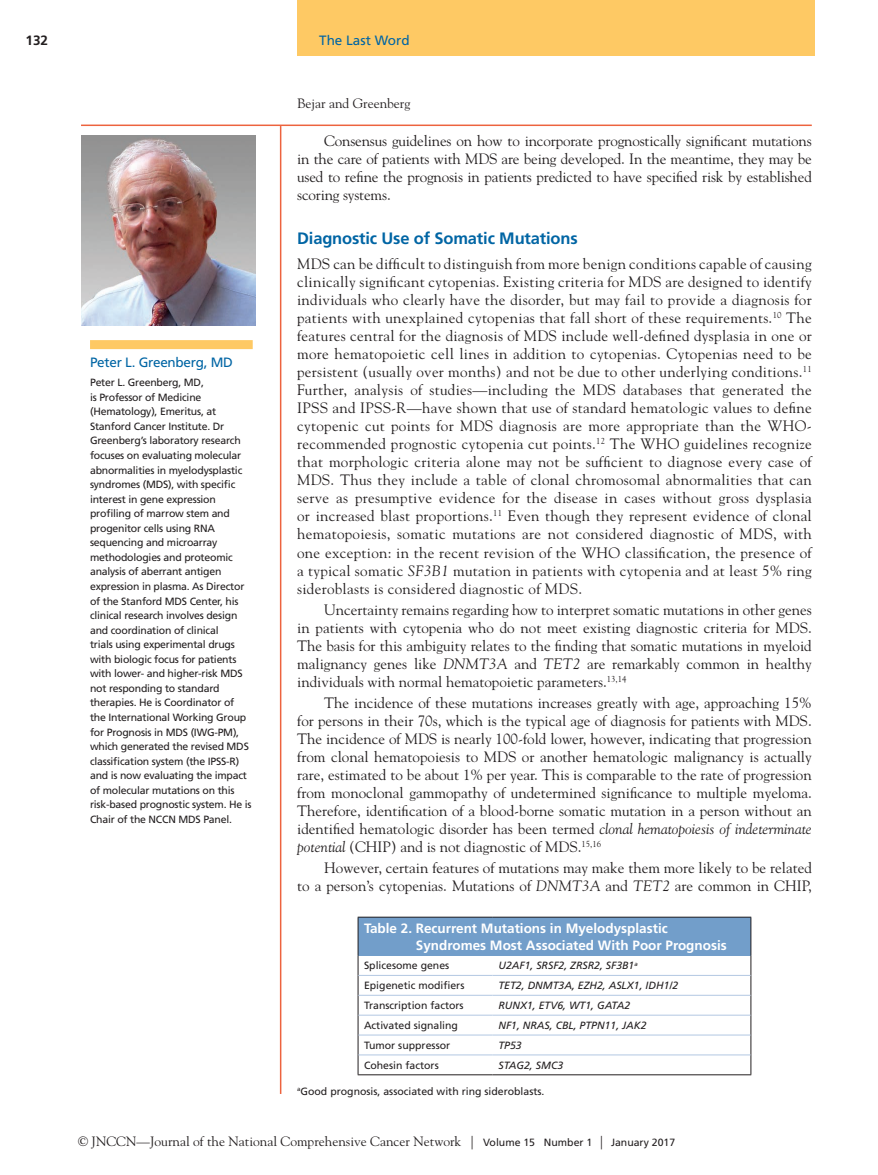
<style>
.page{position:relative;width:878px;height:1175px;background:#fff}
.page>*{position:absolute;margin:0;border:0;box-sizing:border-box;transform-origin:0 0}
.Editorial_H1{font:700 16.5px "Frutiger LT Std";letter-spacing:-.01em;color:#0065a4}
.Editorial_bodytext_i{font:15px/18px "Goudy Std";color:#231f20;text-align:justify}
.Editorial_bodytext{font:15px/18px "Goudy Std";letter-spacing:.02em;color:#231f20;text-align:justify}
.t1{font:13.5px "Goudy Std";color:#231f20}
.TN{font:700 13.5px/16.2px "Frutiger LT Std";color:#fff}
.TOC_caption_bar_titl{font:13.5px "Frutiger LT Std";letter-spacing:-.02em;color:#0065a4}
.TOC_caption_bar_titl-2{font:13.5px "Frutiger LT Std";color:#0065a4}
.t2{font:700 13.5px "Frutiger LT Std";color:#231f20}
.TOC_caption_text{font:10.5px/14.5px "Frutiger LT Std";letter-spacing:-.02em;color:#231f20}
.ROW{font:italic 10.5px "Frutiger LT Std";color:#231f20}
.ROW-2{font:10.5px "Frutiger LT Std";color:#231f20}
.TFN{font:10.5px "Frutiger LT Std";color:#231f20}
.s1{font-style:italic}
.s2{font-family:"Frutiger LT Std";font-size:10.5px}
</style>
<div class="page">
<div style="left:297px;top:0;width:517px;height:56px;background:#fec964"></div>
<hr style="left:81px;top:124px;width:730px;height:2px;background:#ed633e">
<hr style="left:280px;top:126px;width:1px;height:968px;background:#ed633e">
<img style="left:82px;top:135px;width:174px;height:190px">
<div style="left:90px;top:340px;width:163px;height:9px;background:#fec964"></div>
<div style="left:358px;top:917px;width:392px;height:38px;background:#729eca"></div>
<svg style="left:357px;top:955px;width:1px;height:119px"></svg>
<svg style="left:750px;top:955px;width:1px;height:119px"></svg>
<hr style="left:357px;top:1074px;width:135px;height:1px;background:#231f20">
<hr style="left:492px;top:1074px;width:259px;height:1px;background:#231f20">
<hr style="left:358px;top:975px;width:134px;height:1px;background:#b2c7e2">
<hr style="left:492px;top:975px;width:258px;height:1px;background:#b2c7e2">
<hr style="left:358px;top:994px;width:134px;height:1px;background:#b2c7e2">
<hr style="left:492px;top:994px;width:258px;height:1px;background:#b2c7e2">
<hr style="left:358px;top:1014px;width:134px;height:1px;background:#b2c7e2">
<hr style="left:492px;top:1014px;width:258px;height:1px;background:#b2c7e2">
<hr style="left:358px;top:1034px;width:134px;height:1px;background:#b2c7e2">
<hr style="left:492px;top:1034px;width:258px;height:1px;background:#b2c7e2">
<hr style="left:358px;top:1054px;width:134px;height:1px;background:#b2c7e2">
<hr style="left:492px;top:1054px;width:258px;height:1px;background:#b2c7e2">
<hr style="left:357px;top:916px;width:135px;height:1px;background:#231f20">
<hr style="left:357px;top:917px;width:1px;height:38px;background:#231f20">
<hr style="left:492px;top:916px;width:259px;height:1px;background:#231f20">
<hr style="left:750px;top:917px;width:1px;height:38px;background:#231f20">
<p class="t2" style="left:26px;top:32px;width:24px">132</p>
<p class="TOC_caption_bar_titl-2" style="left:319px;top:32px;width:92px">The Last Word</p>
<p class="TOC_caption_bar_titl" style="left:90px;top:354px;width:144px">Peter L. Greenberg, MD</p>
<p class="TOC_caption_text" style="left:90px;top:375px;width:163px">Peter L. Greenberg, MD,<br>is Professor of Medicine (Hematology), Emeritus, at<br>Stanford Cancer Institute. Dr<br>Greenberg’s laboratory research focuses on evaluating molecular abnormalities in myelodysplastic syndromes (MDS), with specific interest in gene expression profiling of marrow stem and progenitor cells using RNA sequencing and microarray methodologies and proteomic analysis of aberrant antigen expression in plasma. As Director of the Stanford MDS Center, his clinical research involves design and coordination of clinical<br>trials using experimental drugs with biologic focus for patients with lower- and higher-risk MDS not responding to standard therapies. He is Coordinator of the International Working Group for Prognosis in MDS (IWG-PM), which generated the revised MDS classification system (the IPSS-R) and is now evaluating the impact of molecular mutations on this risk-based prognostic system. He is<br>Chair of the NCCN MDS Panel.</p>
<p class="t1" style="left:297px;top:94px;width:115px">Bejar and Greenberg</p>
<p class="Editorial_bodytext_i" style="left:297px;top:132px;width:516px;text-indent:27px">Consensus guidelines on how to incorporate prognostically significant mutations in the care of patients with MDS are being developed. In the meantime, they may be used to refine the prognosis in patients predicted to have specified risk by established scoring systems.</p>
<p class="Editorial_H1" style="left:297px;top:228px;width:282px">Diagnostic Use of Somatic Mutations</p>
<p class="Editorial_bodytext" style="left:297px;top:254px;width:516px">MDS can be difficult to distinguish from more benign conditions capable of causing clinically significant cytopenias. Existing criteria for MDS are designed to identify individuals who clearly have the disorder, but may fail to provide a diagnosis for patients with unexplained cytopenias that fall short of these requirements.<sup>10</sup> The features central for the diagnosis of MDS include well-defined dysplasia in one or more hematopoietic cell lines in addition to cytopenias. Cytopenias need to be persistent (usually over months) and not be due to other underlying conditions.<sup>11<br></sup>Further, analysis of studies—including the MDS databases that generated the IPSS and IPSS-R—have shown that use of standard hematologic values to define cytopenic cut points for MDS diagnosis are more appropriate than the WHO&shy;recommended prognostic cytopenia cut points.<sup>12</sup> The WHO guidelines recognize that morphologic criteria alone may not be sufficient to diagnose every case of MDS. Thus they include a table of clonal chromosomal abnormalities that can serve as presumptive evidence for the disease in cases without gross dysplasia or increased blast proportions.<sup>11</sup> Even though they represent evidence of clonal hematopoiesis, somatic mutations are not considered diagnostic of MDS, with one exception: in the recent revision of the WHO classification, the presence of a typical somatic <span class="s1">SF3B1</span> mutation in patients with cytopenia and at least 5% ring sideroblasts is considered diagnostic of MDS.</p>
<p class="Editorial_bodytext_i" style="left:297px;top:600px;width:516px;text-indent:27px">Uncertainty remains regarding how to interpret somatic mutations in other genes in patients with cytopenia who do not meet existing diagnostic criteria for MDS.<br>The basis for this ambiguity relates to the finding that somatic mutations in myeloid malignancy genes like <span class="s1">DNMT3A</span> and <span class="s1">TET2</span> are remarkably common in healthy individuals with normal hematopoietic parameters.<sup>13,14</sup></p>
<p class="Editorial_bodytext_i" style="left:297px;top:693px;width:516px;text-indent:27px">The incidence of these mutations increases greatly with age, approaching 15% for persons in their 70s, which is the typical age of diagnosis for patients with MDS.<br>The incidence of MDS is nearly 100-fold lower, however, indicating that progression from clonal hematopoiesis to MDS or another hematologic malignancy is actually rare, estimated to be about 1% per year. This is comparable to the rate of progression from monoclonal gammopathy of undetermined significance to multiple myeloma.<br>Therefore, identification of a blood-borne somatic mutation in a person without an identified hematologic disorder has been termed <span class="s1">clonal hematopoiesis of indeterminate potential</span> (CHIP) and is not diagnostic of MDS.<sup>15,16</sup></p>
<p class="Editorial_bodytext_i" style="left:297px;top:859px;width:516px;text-align:right">However, certain features of mutations may make them more likely to be related<br>to a person’s cytopenias. Mutations of <span class="s1">DNMT3A</span> and <span class="s1">TET2</span> are common in CHIP,</p>
<p class="TN" style="left:416px;top:920px;width:312px;text-indent:-52px">Table 2. Recurrent Mutations in Myelodysplastic<br>Syndromes Most Associated With Poor Prognosis</p>
<p class="ROW-2" style="left:364px;top:959px;width:87px">Splicesome genes</p>
<p class="ROW" style="left:498px;top:959px;width:141px">U2AF1, SRSF2, ZRSR2, SF3B1<sup>a</sup></p>
<p class="ROW-2" style="left:364px;top:979px;width:102px">Epigenetic modifiers</p>
<p class="ROW" style="left:498px;top:979px;width:181px">TET2, DNMT3A, EZH2, ASLX1, IDH1/2</p>
<p class="ROW-2" style="left:364px;top:999px;width:101px">Transcription factors</p>
<p class="ROW" style="left:498px;top:999px;width:133px">RUNX1, ETV6, WT1, GATA2</p>
<p class="ROW-2" style="left:364px;top:1019px;width:95px">Activated signaling</p>
<p class="ROW" style="left:498px;top:1019px;width:150px">NF1, NRAS, CBL, PTPN11, JAK2</p>
<p class="ROW-2" style="left:364px;top:1039px;width:88px">Tumor suppressor</p>
<p class="ROW" style="left:498px;top:1039px;width:25px">TP53</p>
<p class="ROW-2" style="left:364px;top:1059px;width:76px">Cohesin factors</p>
<p class="ROW" style="left:498px;top:1059px;width:66px">STAG2, SMC3</p>
<p class="TFN" style="left:297px;top:1085px;width:249px"><sup>a</sup>Good prognosis, associated with ring sideroblasts.</p>
<p class="t1" style="left:78px;top:1132px;width:598px">© JNCCN—Journal of the National Comprehensive Cancer Network | <span class="s2">Volume 15 Number 1</span> | <span class="s2">January 2017</span></p>
</div>
